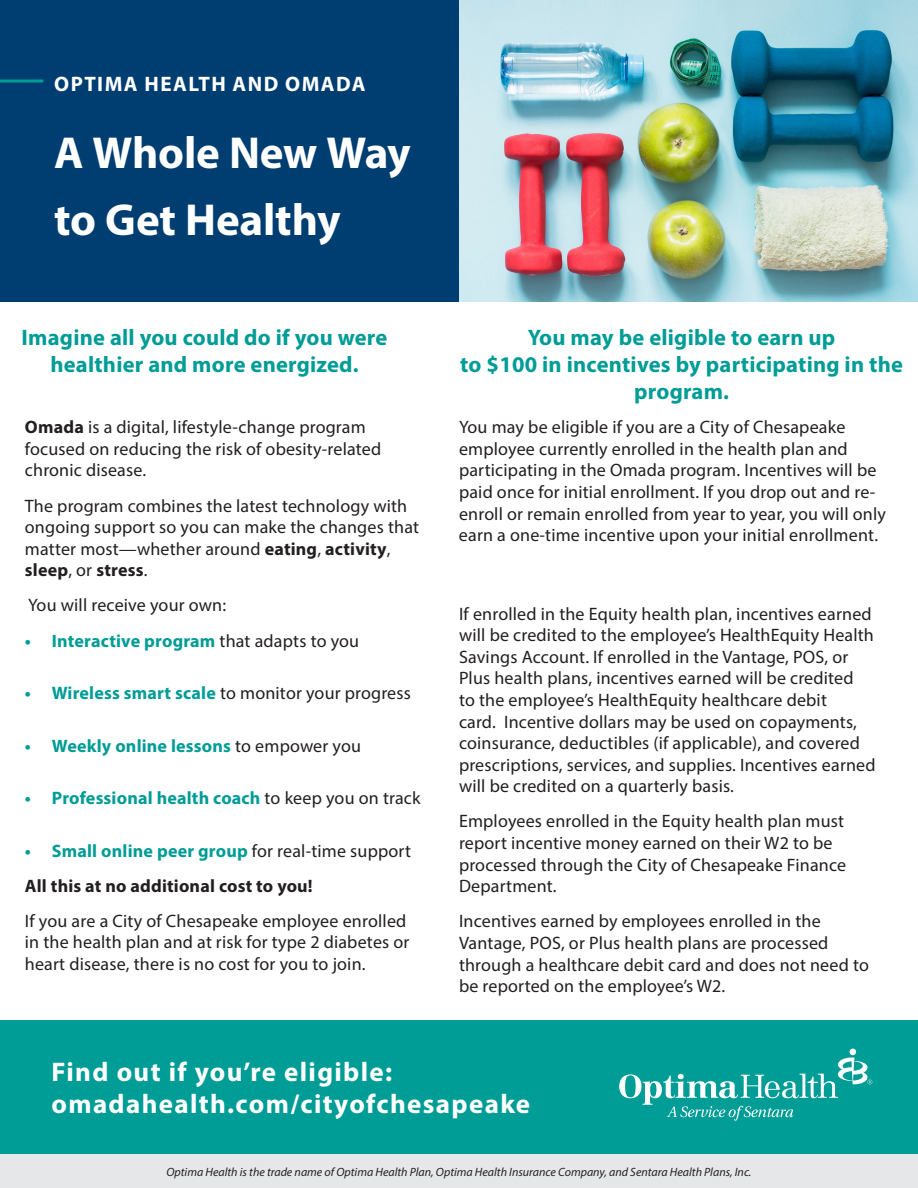
<style>
.page{position:relative;width:918px;height:1188px;background:#fff}
.page>*{position:absolute;margin:0;border:0;box-sizing:border-box;transform-origin:0 0}
.t1{font:700 45px "Myriad Pro";letter-spacing:-.005em;color:#fff}
.t2{font:700 27px "Myriad Pro";letter-spacing:.05em;color:#fff}
.t3{font:700 22.5px/27px "Myriad Pro";letter-spacing:.01em;color:#009c96;text-align:center}
.t4{font:700 21px "Myriad Pro";letter-spacing:.07em;color:#fff}
.t5{font:18px/21.6px "Myriad Pro";letter-spacing:.01em;color:#231f20}
.t6{font:700 18px "Myriad Pro";letter-spacing:.01em;color:#009c96}
.t7{font:700 18px "Myriad Pro";letter-spacing:.01em;color:#231f20}
.t8{font:italic 12px "Myriad Pro";color:#231f20}
.s1{font-weight:700}
.s2{font-weight:400;color:#231f20}
.s3{font-weight:700;color:#009c96}
</style>
<div class="page">
<img style="left:459px;top:0;width:459px;height:302px">
<div style="left:0;top:0;width:459px;height:302px;background:#003d71"></div>
<hr style="left:0;top:80px;width:43px;height:2px;background:#009c96">
<div style="left:0;top:1020px;width:918px;height:134px;background:#009c96"></div>
<svg style="left:619px;top:1049px;width:253px;height:72px"></svg>
<div style="left:0;top:1154px;width:918px;height:34px;background:#e6e7e9"></div>
<p class="t4" style="left:54px;top:71px;width:313px">OPTIMA HEALTH AND OMADA</p>
<p class="t1" style="left:54px;top:123px;width:358px">A Whole New Way</p>
<p class="t1" style="left:54px;top:191px;width:288px">to Get Healthy</p>
<p class="t3" style="left:22px;top:324px;width:367px">Imagine all you could do if you were healthier and more energized.</p>
<p class="t5" style="left:25px;top:416px;width:358px"><span class="s1">Omada</span> is a digital, lifestyle-change program focused on reducing the risk of obesity-related chronic disease.</p>
<p class="t5" style="left:25px;top:494px;width:396px">The program combines the latest technology with ongoing support so you can make the changes that matter most—whether around <span class="s1">eating</span>, <span class="s1">activity</span>, <span class="s1">sleep</span>, or <span class="s1">stress</span>.</p>
<p class="t5" style="left:28px;top:594px;width:200px">You will receive your own:</p>
<p class="t6" style="left:25px;top:629px;width:336px">• Interactive program <span class="s2">that adapts to you</span></p>
<p class="t5" style="left:25px;top:682px;width:387px"><span class="s3">• Wireless smart scale</span> to monitor your progress</p>
<p class="t6" style="left:25px;top:734px;width:338px">• Weekly online lessons <span class="s2">to empower you</span></p>
<p class="t6" style="left:25px;top:786px;width:397px">• Professional health coach <span class="s2">to keep you on track</span></p>
<p class="t6" style="left:25px;top:839px;width:388px">• Small online peer group <span class="s2">for real-time support</span></p>
<p class="t7" style="left:25px;top:874px;width:289px">All this at no additional cost to you!</p>
<p class="t5" style="left:25px;top:910px;width:386px">If you are a City of Chesapeake employee enrolled in the health plan and at risk for type 2 diabetes or heart disease, there is no cost for you to join.</p>
<p class="t3" style="left:460px;top:324px;width:444px">You may be eligible to earn up<br>to $100 in incentives by participating in the program.</p>
<p class="t5" style="left:459px;top:416px;width:428px">You may be eligible if you are a City of Chesapeake employee currently enrolled in the health plan and participating in the Omada program. Incentives will be paid once for initial enrollment. If you drop out and re&shy;enroll or remain enrolled from year to year, you will only earn a one-time incentive upon your initial enrollment.</p>
<p class="t5" style="left:459px;top:602px;width:418px">If enrolled in the Equity health plan, incentives earned will be credited to the employee’s HealthEquity Health Savings Account. If enrolled in the Vantage, POS, or Plus health plans, incentives earned will be credited<br>to the employee’s HealthEquity healthcare debit<br>card. Incentive dollars may be used on copayments, coinsurance, deductibles (if applicable), and covered prescriptions, services, and supplies. Incentives earned will be credited on a quarterly basis.</p>
<p class="t5" style="left:459px;top:810px;width:389px">Employees enrolled in the Equity health plan must report incentive money earned on their W2 to be processed through the City of Chesapeake Finance Department.</p>
<p class="t5" style="left:459px;top:910px;width:411px">Incentives earned by employees enrolled in the Vantage, POS, or Plus health plans are processed through a healthcare debit card and does not need to be reported on the employee’s W2.</p>
<p class="t2" style="left:52px;top:1054px;width:342px">Find out if you’re eligible:</p>
<p class="t2" style="left:52px;top:1087px;width:480px">omadahealth.com/cityofchesapeake</p>
<p class="t8" style="left:166px;top:1164px;width:587px">Optima Health is the trade name of Optima Health Plan, Optima Health Insurance Company, and Sentara Health Plans, Inc.</p>
</div>
